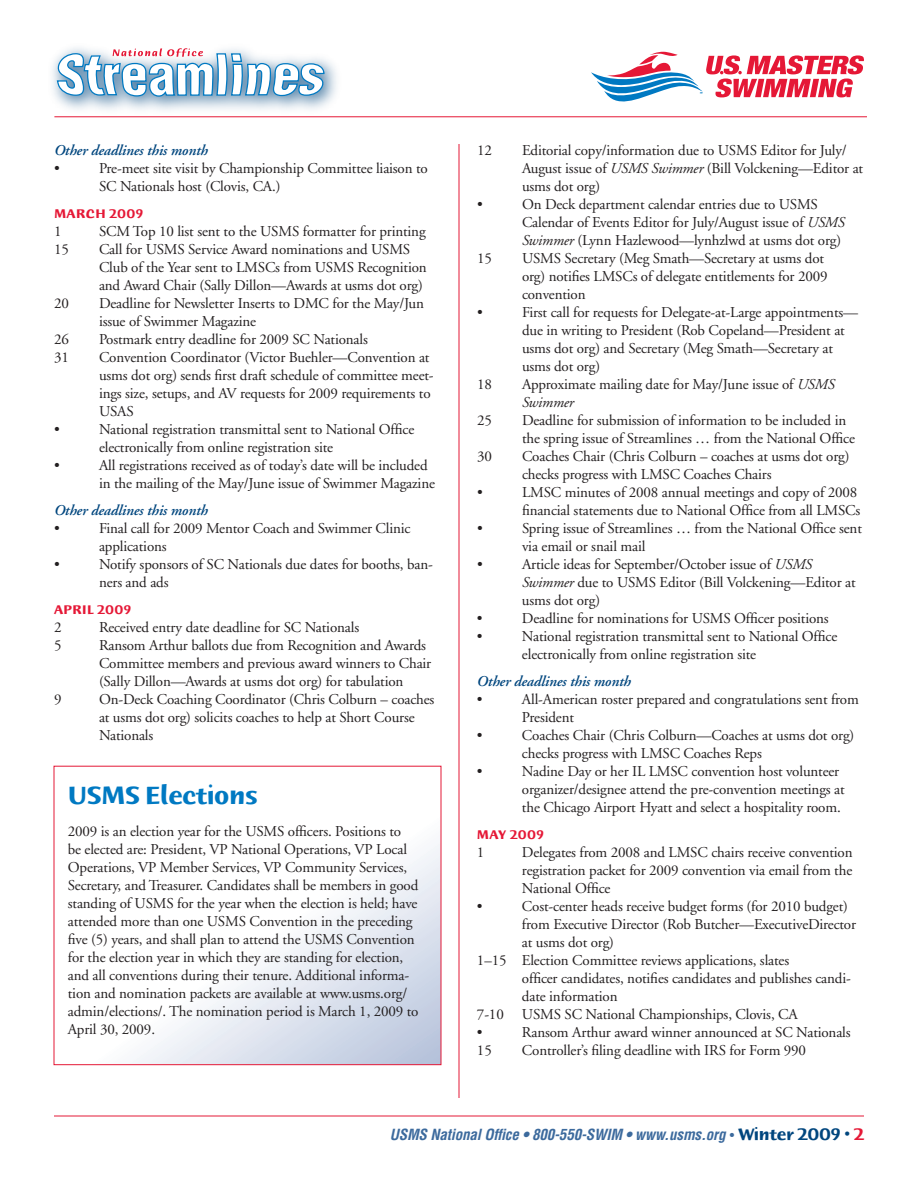
<style>
.page{position:relative;width:918px;height:1188px;background:#fff}
.page>*{position:absolute;margin:0;border:0;box-sizing:border-box;transform-origin:0 0}
.Headline_1{font:700 27px "Humana Sans ITC";letter-spacing:-.01em;color:#0079c2}
.Calendar_Auto_Bullet{font:15px/18px "Adobe Garamond";letter-spacing:-.01em;color:#231f20}
.Calendar_Number_Entr{font:15px/18px "Adobe Garamond";letter-spacing:-.01em;color:#231f20}
.BT_No_Indent{font:15px/18px "Adobe Garamond";letter-spacing:-.01em;color:#231f20}
.BT_Subhead{font:italic 600 15px "Adobe Garamond";letter-spacing:-.01em;color:#00467e}
.BT_No_Indent-2{font:italic 700 condensed 15px "Helvetica";letter-spacing:-.01em;color:#3c6a9d}
.Calendar_Month{font:700 13.5px "Humana Sans ITC";letter-spacing:.03em;color:#e51836}
.s1{font-style:italic}
.s2{font-family:"Adobe Garamond";font-weight:400;font-style:normal;font-stretch:normal}
.s3{font-family:"Humana Sans ITC";font-style:normal;font-stretch:normal;font-size:18px;color:#00467e}
.s4{font-family:"Humana Sans ITC";font-style:normal;font-stretch:normal;font-size:18px;color:#e51836}
</style>
<div class="page">
<hr style="left:54px;top:1116px;width:810px;height:1px;background:#e51836">
<hr style="left:459px;top:144px;width:1px;height:954px;background:#e51836">
<img style="left:52px;top:60px;width:297px;height:58px">
<svg style="left:56px;top:47px;width:269px;height:71px"></svg>
<svg style="left:591px;top:52px;width:273px;height:50px"></svg>
<hr style="left:54px;top:116px;width:813px;height:1px;background:#e51836">
<svg style="left:132px;top:844px;width:307px;height:219px"></svg>
<p class="BT_Subhead" style="left:54px;top:142px;width:155px">Other deadlines this month</p>
<p class="Calendar_Auto_Bullet" style="left:54px;top:159px;width:7px">•</p>
<p class="Calendar_Auto_Bullet" style="left:99px;top:159px;width:330px">Pre-meet site visit by Championship Committee liaison to<br>SC Nationals host (Clovis, CA.)</p>
<p class="Calendar_Month" style="left:54px;top:206px;width:91px">MARCH 2009</p>
<p class="Calendar_Number_Entr" style="left:54px;top:222px;width:9px">1</p>
<p class="Calendar_Number_Entr" style="left:99px;top:222px;width:328px">SCM Top 10 list sent to the USMS formatter for printing</p>
<p class="Calendar_Number_Entr" style="left:54px;top:240px;width:16px">15</p>
<p class="Calendar_Number_Entr" style="left:99px;top:240px;width:329px">Call for USMS Service Award nominations and USMS<br>Club of the Year sent to LMSCs from USMS Recognition and Award Chair (Sally Dillon—Awards at usms dot org)</p>
<p class="Calendar_Number_Entr" style="left:54px;top:294px;width:16px">20</p>
<p class="Calendar_Number_Entr" style="left:99px;top:294px;width:327px">Deadline for Newsletter Inserts to DMC for the May/Jun issue of Swimmer Magazine</p>
<p class="Calendar_Number_Entr" style="left:54px;top:330px;width:16px">26</p>
<p class="Calendar_Number_Entr" style="left:99px;top:330px;width:270px">Postmark entry deadline for 2009 SC Nationals</p>
<p class="Calendar_Number_Entr" style="left:54px;top:348px;width:16px">31</p>
<p class="Calendar_Number_Entr" style="left:99px;top:348px;width:336px">Convention Coordinator (Victor Buehler—Convention at usms dot org) sends first draft schedule of committee meet&shy;ings size, setups, and AV requests for 2009 requirements to USAS</p>
<p class="Calendar_Auto_Bullet" style="left:54px;top:420px;width:7px">•</p>
<p class="Calendar_Auto_Bullet" style="left:99px;top:420px;width:317px">National registration transmittal sent to National Office electronically from online registration site</p>
<p class="Calendar_Auto_Bullet" style="left:54px;top:456px;width:7px">•</p>
<p class="Calendar_Auto_Bullet" style="left:99px;top:456px;width:338px">All registrations received as of today’s date will be included in the mailing of the May/June issue of Swimmer Magazine</p>
<p class="BT_Subhead" style="left:54px;top:502px;width:155px">Other deadlines this month</p>
<p class="Calendar_Auto_Bullet" style="left:54px;top:519px;width:7px">•</p>
<p class="Calendar_Auto_Bullet" style="left:99px;top:519px;width:313px">Final call for 2009 Mentor Coach and Swimmer Clinic applications</p>
<p class="Calendar_Auto_Bullet" style="left:54px;top:555px;width:7px">•</p>
<p class="Calendar_Auto_Bullet" style="left:99px;top:555px;width:335px">Notify sponsors of SC Nationals due dates for booths, ban&shy;ners and ads</p>
<p class="Calendar_Month" style="left:54px;top:602px;width:79px">APRIL 2009</p>
<p class="Calendar_Number_Entr" style="left:54px;top:618px;width:9px">2</p>
<p class="Calendar_Number_Entr" style="left:99px;top:618px;width:262px">Received entry date deadline for SC Nationals</p>
<p class="Calendar_Number_Entr" style="left:54px;top:636px;width:9px">5</p>
<p class="Calendar_Number_Entr" style="left:99px;top:636px;width:334px">Ransom Arthur ballots due from Recognition and Awards<br>Committee members and previous award winners to Chair (Sally Dillon—Awards at usms dot org) for tabulation</p>
<p class="Calendar_Number_Entr" style="left:54px;top:690px;width:9px">9</p>
<p class="Calendar_Number_Entr" style="left:99px;top:690px;width:337px">On-Deck Coaching Coordinator (Chris Colburn – coaches at usms dot org) solicits coaches to help at Short Course<br>Nationals</p>
<p class="Headline_1" style="left:68px;top:782px;width:192px">USMS Elections</p>
<p class="BT_No_Indent" style="left:68px;top:823px;width:352px">2009 is an election year for the USMS officers. Positions to<br>be elected are: President, VP National Operations, VP Local Operations, VP Member Services, VP Community Services, Secretary, and Treasurer. Candidates shall be members in good standing of USMS for the year when the election is held; have attended more than one USMS Convention in the preceding five (5) years, and shall plan to attend the USMS Convention for the election year in which they are standing for election, and all conventions during their tenure. Additional informa&shy;tion and nomination packets are available at www.usms.org/ admin/elections/. The nomination period is March 1, 2009 to April 30, 2009.</p>
<p class="Calendar_Number_Entr" style="left:477px;top:142px;width:16px">12</p>
<p class="Calendar_Number_Entr" style="left:522px;top:142px;width:343px">Editorial copy/information due to USMS Editor for July/<br>August issue of <span class="s1">USMS Swimmer</span> (Bill Volckening—Editor at usms dot org)</p>
<p class="Calendar_Auto_Bullet" style="left:477px;top:196px;width:7px">•</p>
<p class="Calendar_Auto_Bullet" style="left:522px;top:196px;width:324px">On Deck department calendar entries due to USMS<br>Calendar of Events Editor for July/August issue of <span class="s1">USMS<br>Swimmer</span> (Lynn Hazlewood—lynhzlwd at usms dot org)</p>
<p class="Calendar_Number_Entr" style="left:477px;top:250px;width:16px">15</p>
<p class="Calendar_Number_Entr" style="left:522px;top:250px;width:307px">USMS Secretary (Meg Smath—Secretary at usms dot org) notifies LMSCs of delegate entitlements for 2009 convention</p>
<p class="Calendar_Auto_Bullet" style="left:477px;top:304px;width:7px">•</p>
<p class="Calendar_Auto_Bullet" style="left:522px;top:304px;width:338px">First call for requests for Delegate-at-Large appointments— due in writing to President (Rob Copeland—President at usms dot org) and Secretary (Meg Smath—Secretary at usms dot org)</p>
<p class="Calendar_Number_Entr" style="left:477px;top:376px;width:16px">18</p>
<p class="Calendar_Number_Entr" style="left:522px;top:376px;width:314px">Approximate mailing date for May/June issue of <span class="s1">USMS<br>Swimmer</span></p>
<p class="Calendar_Number_Entr" style="left:477px;top:412px;width:16px">25</p>
<p class="Calendar_Number_Entr" style="left:522px;top:412px;width:335px">Deadline for submission of information to be included in the spring issue of Streamlines … from the National Office</p>
<p class="Calendar_Number_Entr" style="left:477px;top:448px;width:16px">30</p>
<p class="Calendar_Number_Entr" style="left:522px;top:448px;width:329px">Coaches Chair (Chris Colburn – coaches at usms dot org) checks progress with LMSC Coaches Chairs</p>
<p class="Calendar_Auto_Bullet" style="left:477px;top:484px;width:7px">•</p>
<p class="Calendar_Auto_Bullet" style="left:522px;top:484px;width:340px">LMSC minutes of 2008 annual meetings and copy of 2008 financial statements due to National Office from all LMSCs</p>
<p class="Calendar_Auto_Bullet" style="left:477px;top:520px;width:7px">•</p>
<p class="Calendar_Auto_Bullet" style="left:522px;top:520px;width:341px">Spring issue of Streamlines … from the National Office sent via email or snail mail</p>
<p class="Calendar_Auto_Bullet" style="left:477px;top:556px;width:7px">•</p>
<p class="Calendar_Auto_Bullet" style="left:522px;top:556px;width:335px">Article ideas for September/October issue of <span class="s1">USMS<br>Swimmer</span> due to USMS Editor (Bill Volckening—Editor at usms dot org)</p>
<p class="Calendar_Auto_Bullet" style="left:477px;top:610px;width:7px">•</p>
<p class="Calendar_Auto_Bullet" style="left:522px;top:610px;width:308px">Deadline for nominations for USMS Officer positions</p>
<p class="Calendar_Auto_Bullet" style="left:477px;top:628px;width:7px">•</p>
<p class="Calendar_Auto_Bullet" style="left:522px;top:628px;width:317px">National registration transmittal sent to National Office electronically from online registration site</p>
<p class="BT_Subhead" style="left:477px;top:673px;width:155px">Other deadlines this month</p>
<p class="Calendar_Auto_Bullet" style="left:477px;top:691px;width:7px">•</p>
<p class="Calendar_Auto_Bullet" style="left:522px;top:691px;width:338px">All-American roster prepared and congratulations sent from<br>President</p>
<p class="Calendar_Auto_Bullet" style="left:477px;top:727px;width:7px">•</p>
<p class="Calendar_Auto_Bullet" style="left:522px;top:727px;width:334px">Coaches Chair (Chris Colburn—Coaches at usms dot org) checks progress with LMSC Coaches Reps</p>
<p class="Calendar_Auto_Bullet" style="left:477px;top:763px;width:7px">•</p>
<p class="Calendar_Auto_Bullet" style="left:522px;top:763px;width:324px">Nadine Day or her IL LMSC convention host volunteer organizer/designee attend the pre-convention meetings at the Chicago Airport Hyatt and select a hospitality room.</p>
<p class="Calendar_Month" style="left:477px;top:828px;width:68px">MAY 2009</p>
<p class="Calendar_Number_Entr" style="left:477px;top:844px;width:9px">1</p>
<p class="Calendar_Number_Entr" style="left:522px;top:844px;width:332px;text-align:justify">Delegates from 2008 and LMSC chairs receive convention registration packet for 2009 convention via email from the National Office</p>
<p class="Calendar_Auto_Bullet" style="left:477px;top:898px;width:7px">•</p>
<p class="Calendar_Auto_Bullet" style="left:522px;top:898px;width:336px">Cost-center heads receive budget forms (for 2010 budget) from Executive Director (Rob Butcher—ExecutiveDirector at usms dot org)</p>
<p class="Calendar_Number_Entr" style="left:522px;top:952px;width:330px;text-indent:-45px">1–15 Election Committee reviews applications, slates<br>officer candidates, notifies candidates and publishes candi&shy;date information</p>
<p class="Calendar_Number_Entr" style="left:477px;top:1006px;width:322px">7-10 USMS SC National Championships, Clovis, CA</p>
<p class="Calendar_Auto_Bullet" style="left:477px;top:1024px;width:7px">•</p>
<p class="Calendar_Auto_Bullet" style="left:522px;top:1024px;width:330px">Ransom Arthur award winner announced at SC Nationals</p>
<p class="Calendar_Number_Entr" style="left:477px;top:1042px;width:16px">15</p>
<p class="Calendar_Number_Entr" style="left:522px;top:1042px;width:286px">Controller’s filing deadline with IRS for Form 990</p>
<p class="BT_No_Indent-2" style="left:390px;top:1125px;width:476px">USMS National Office • 800-550-SWIM • www.usms.org <span class="s2">•</span> <span class="s3">Winter 2009 •</span> <span class="s4">2</span></p>
</div>
